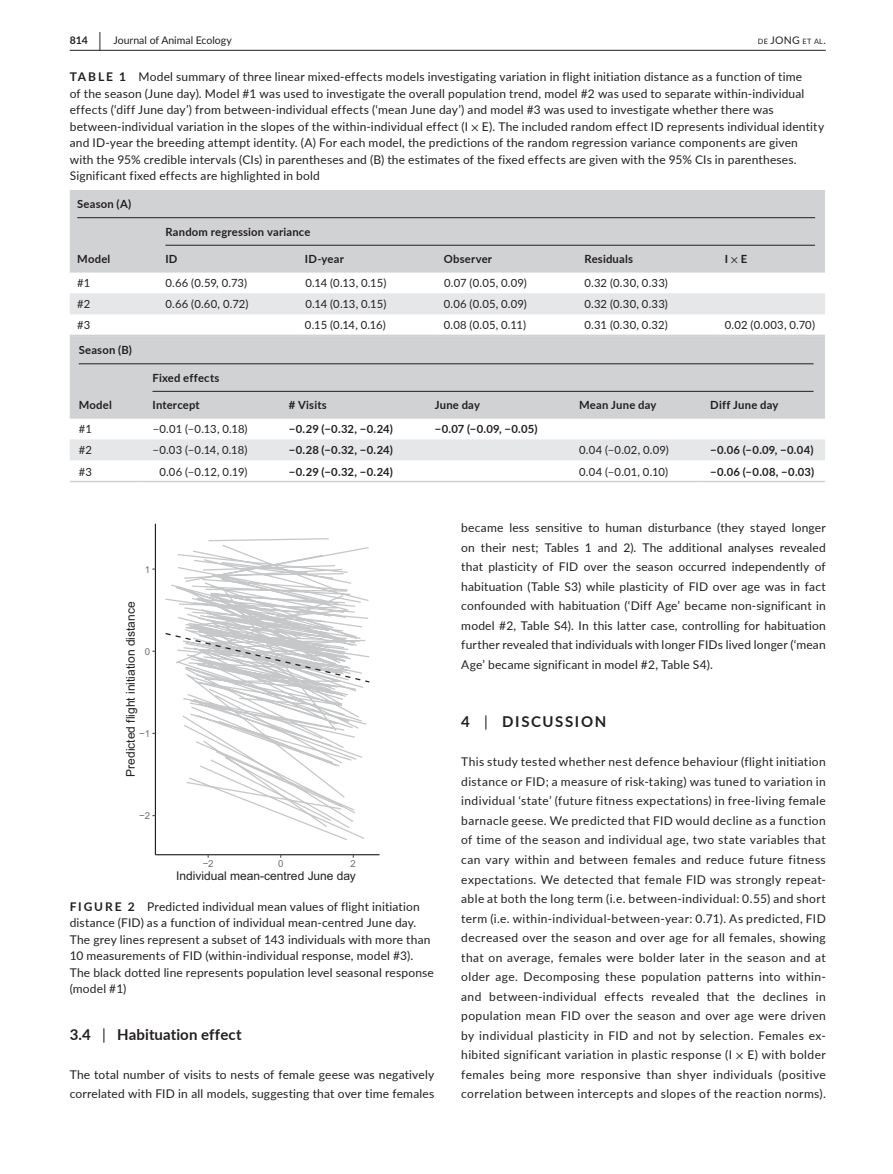
<style>
.page{position:relative;width:893px;height:1174px;background:#fff}
.page>*{position:absolute;margin:0;border:0;box-sizing:border-box;transform-origin:0 0}
.t1{font:700 15px "Lato";letter-spacing:.01em;color:#231f20}
.t2{font:700 15px "Lato";letter-spacing:.11em;color:#231f20}
.t3{font:12px/19.5px "Lato";letter-spacing:.015em;color:#231f20}
.t4{font:12px "Arial";color:#231f20}
.t5{font:11.25px "Lato";letter-spacing:.005em;color:#231f20}
.t6{font:700 11.25px "Lato";letter-spacing:.02em;color:#231f20}
.t7{font:10.5px "Lato";color:#231f20}
.t8{font:700 10.5px "Lato";color:#231f20}
.t9{font:9.6px "Arial";color:#6d6e71}
.t10{font:7.35px "Lato";color:#231f20}
.s1{font-size:19.5px}
.s2{font-size:10.5px}
.s3{font-weight:700}
.s4{font-family:"STIX"}
.s5{font-family:"STIX";font-weight:400}
.s6{font-weight:400}
</style>
<div class="page">
<hr style="left:70px;top:50px;width:756px;height:1px;background:#231f20">
<div style="left:70px;top:190px;width:755px;height:82px;background:#d1d2d4"></div>
<div style="left:70px;top:293px;width:755px;height:21px;background:#e6e7e9"></div>
<hr style="left:70px;top:335px;width:88px;height:1px;background:#d1d2d4">
<hr style="left:158px;top:335px;width:139px;height:1px;background:#d1d2d4">
<hr style="left:297px;top:335px;width:139px;height:1px;background:#d1d2d4">
<hr style="left:436px;top:335px;width:141px;height:1px;background:#d1d2d4">
<hr style="left:577px;top:335px;width:140px;height:1px;background:#d1d2d4">
<hr style="left:717px;top:335px;width:108px;height:1px;background:#d1d2d4">
<hr style="left:77px;top:217px;width:738px;height:1px;background:#231f20">
<hr style="left:165px;top:245px;width:650px;height:1px;background:#231f20">
<div style="left:70px;top:336px;width:755px;height:83px;background:#d1d2d4"></div>
<div style="left:70px;top:439px;width:755px;height:21px;background:#e6e7e9"></div>
<hr style="left:70px;top:481px;width:73px;height:1px;background:#d1d2d4">
<hr style="left:143px;top:481px;width:137px;height:1px;background:#d1d2d4">
<hr style="left:280px;top:481px;width:146px;height:1px;background:#d1d2d4">
<hr style="left:426px;top:481px;width:144px;height:1px;background:#d1d2d4">
<hr style="left:570px;top:481px;width:131px;height:1px;background:#d1d2d4">
<hr style="left:701px;top:481px;width:124px;height:1px;background:#d1d2d4">
<hr style="left:79px;top:363px;width:735px;height:1px;background:#231f20">
<hr style="left:152px;top:391px;width:662px;height:1px;background:#231f20">
<svg style="left:165px;top:538px;width:204px;height:302px"></svg>
<svg style="left:165px;top:632px;width:205px;height:51px"></svg>
<hr style="left:155px;top:524px;width:1px;height:330px;background:#231f20">
<hr style="left:155px;top:854px;width:225px;height:1px;background:#231f20">
<p class="t8" style="left:70px;top:33px;width:33px">814 <span class="s1">|</span></p>
<p class="t7" style="left:114px;top:33px;width:120px">Journal of Animal Ecology</p>
<p class="t10" style="left:758px;top:36px;width:69px">DE <span class="s2">JONG</span> ET AL<span class="s2">.</span></p>
<p class="t3" style="left:70px;top:68px;width:756px;line-height:16.5px"><span class="s3">TABLE 1</span> Model summary of three linear mixed-effects models investigating variation in flight initiation distance as a function of time<br>of the season (June day). Model #1 was used to investigate the overall population trend, model #2 was used to separate within-individual effects (‘diff June day’) from between-individual effects (‘mean June day’) and model #3 was used to investigate whether there was between-individual variation in the slopes of the within-individual effect (I <span class="s4">×</span> E). The included random effect ID represents individual identity and ID-year the breeding attempt identity. (A) For each model, the predictions of the random regression variance components are given with the 95% credible intervals (CIs) in parentheses and (B) the estimates of the fixed effects are given with the 95% CIs in parentheses.<br>Significant fixed effects are highlighted in bold</p>
<p class="t6" style="left:77px;top:196px;width:55px">Season (A)</p>
<p class="t6" style="left:77px;top:251px;width:35px">Model</p>
<p class="t6" style="left:165px;top:223px;width:147px">Random regression variance</p>
<p class="t6" style="left:165px;top:251px;width:14px">ID</p>
<p class="t6" style="left:305px;top:251px;width:40px">ID-year</p>
<p class="t6" style="left:444px;top:251px;width:50px">Observer</p>
<p class="t6" style="left:584px;top:251px;width:50px">Residuals</p>
<p class="t6" style="left:725px;top:251px;width:24px">I<span class="s5">×</span>E</p>
<p class="t5" style="left:77px;top:275px;width:15px">#1</p>
<p class="t5" style="left:165px;top:275px;width:83px">0.66 (0.59, 0.73)</p>
<p class="t5" style="left:305px;top:275px;width:83px">0.14 (0.13, 0.15)</p>
<p class="t5" style="left:444px;top:275px;width:84px">0.07 (0.05, 0.09)</p>
<p class="t5" style="left:584px;top:275px;width:85px">0.32 (0.30, 0.33)</p>
<p class="t5" style="left:77px;top:296px;width:15px">#2</p>
<p class="t5" style="left:165px;top:296px;width:85px">0.66 (0.60, 0.72)</p>
<p class="t5" style="left:305px;top:296px;width:83px">0.14 (0.13, 0.15)</p>
<p class="t5" style="left:444px;top:296px;width:85px">0.06 (0.05, 0.09)</p>
<p class="t5" style="left:584px;top:296px;width:85px">0.32 (0.30, 0.33)</p>
<p class="t5" style="left:77px;top:317px;width:15px">#3</p>
<p class="t5" style="left:305px;top:317px;width:82px">0.15 (0.14, 0.16)</p>
<p class="t5" style="left:444px;top:317px;width:84px">0.08 (0.05, 0.11)</p>
<p class="t5" style="left:584px;top:317px;width:85px">0.31 (0.30, 0.32)</p>
<p class="t5" style="left:725px;top:317px;width:92px">0.02 (0.003, 0.70)</p>
<p class="t6" style="left:79px;top:342px;width:55px">Season (B)</p>
<p class="t6" style="left:79px;top:397px;width:35px">Model</p>
<p class="t6" style="left:152px;top:369px;width:69px">Fixed effects</p>
<p class="t6" style="left:152px;top:397px;width:49px">Intercept</p>
<p class="t6" style="left:289px;top:397px;width:40px"># Visits</p>
<p class="t6" style="left:435px;top:397px;width:47px">June day</p>
<p class="t6" style="left:579px;top:397px;width:79px">Mean June day</p>
<p class="t6" style="left:710px;top:397px;width:70px">Diff June day</p>
<p class="t5" style="left:79px;top:421px;width:15px">#1</p>
<p class="t5" style="left:153px;top:421px;width:96px">−0.01 (−0.13, 0.18)</p>
<p class="t6" style="left:289px;top:421px;width:105px">−0.29 (−0.32, −0.24)</p>
<p class="t6" style="left:435px;top:421px;width:104px">−0.07 (−0.09, −0.05)</p>
<p class="t5" style="left:79px;top:442px;width:15px">#2</p>
<p class="t5" style="left:152px;top:442px;width:96px">−0.03 (−0.14, 0.18)</p>
<p class="t6" style="left:289px;top:442px;width:106px">−0.28 (−0.32, −0.24)</p>
<p class="t5" style="left:579px;top:442px;width:91px">0.04 (−0.02, 0.09)</p>
<p class="t6" style="left:710px;top:442px;width:105px">−0.06 (−0.09, −0.04)</p>
<p class="t5" style="left:79px;top:463px;width:15px">#3</p>
<p class="t5" style="left:159px;top:463px;width:90px">0.06 (−0.12, 0.19)</p>
<p class="t6" style="left:289px;top:463px;width:105px">−0.29 (−0.32, −0.24)</p>
<p class="t5" style="left:579px;top:463px;width:91px">0.04 (−0.01, 0.10)</p>
<p class="t6" style="left:710px;top:463px;width:106px">−0.06 (−0.08, −0.03)</p>
<p class="t9" style="left:145px;top:563px;width:7px">1</p>
<p class="t4" style="left:123px;top:776px;width:176px;rotate:-90deg">Predicted flight initiation distance</p>
<p class="t9" style="left:145px;top:645px;width:7px">0</p>
<p class="t9" style="left:139px;top:727px;width:12px">−1</p>
<p class="t9" style="left:139px;top:809px;width:12px">−2</p>
<p class="t9" style="left:203px;top:857px;width:12px">−2</p>
<p class="t9" style="left:278px;top:857px;width:7px">0</p>
<p class="t9" style="left:351px;top:857px;width:7px">2</p>
<p class="t4" style="left:176px;top:868px;width:181px">Individual mean-centred June day</p>
<p class="t3" style="left:70px;top:897px;width:366px;line-height:16.5px"><span class="s3">FIGURE 2</span> Predicted individual mean values of flight initiation distance (FID) as a function of individual mean-centred June day.<br>The grey lines represent a subset of 143 individuals with more than 10 measurements of FID (within-individual response, model #3).<br>The black dotted line represents population level seasonal response (model #1)</p>
<p class="t1" style="left:70px;top:1023px;width:173px">3.4 <span class="s6">|</span> Habituation effect</p>
<p class="t3" style="left:70px;top:1064px;width:366px">The total number of visits to nests of female geese was negatively correlated with FID in all models, suggesting that over time females</p>
<p class="t3" style="left:461px;top:518px;width:366px;text-align:justify">became less sensitive to human disturbance (they stayed longer on their nest; Tables 1 and 2). The additional analyses revealed that plasticity of FID over the season occurred independently of habituation (Table S3) while plasticity of FID over age was in fact confounded with habituation (‘Diff Age’ became non-significant in model #2, Table S4). In this latter case, controlling for habituation further revealed that individuals with longer FIDs lived longer (‘mean Age’ became significant in model #2, Table S4).</p>
<p class="t2" style="left:461px;top:711px;width:147px">4 <span class="s6">|</span> DISCUSSION</p>
<p class="t3" style="left:461px;top:752px;width:366px;text-align:justify">This study tested whether nest defence behaviour (flight initiation distance or FID; a measure of risk-taking) was tuned to variation in individual ‘state’ (future fitness expectations) in free-living female barnacle geese. We predicted that FID would decline as a function of time of the season and individual age, two state variables that can vary within and between females and reduce future fitness expectations. We detected that female FID was strongly repeat&shy;able at both the long term (i.e. between-individual: 0.55) and short term (i.e. within-individual-between-year: 0.71). As predicted, FID decreased over the season and over age for all females, showing that on average, females were bolder later in the season and at older age. Decomposing these population patterns into within&shy;and between-individual effects revealed that the declines in population mean FID over the season and over age were driven by individual plasticity in FID and not by selection. Females ex&shy;hibited significant variation in plastic response (I <span class="s4">×</span> E) with bolder females being more responsive than shyer individuals (positive correlation between intercepts and slopes of the reaction norms).</p>
</div>
